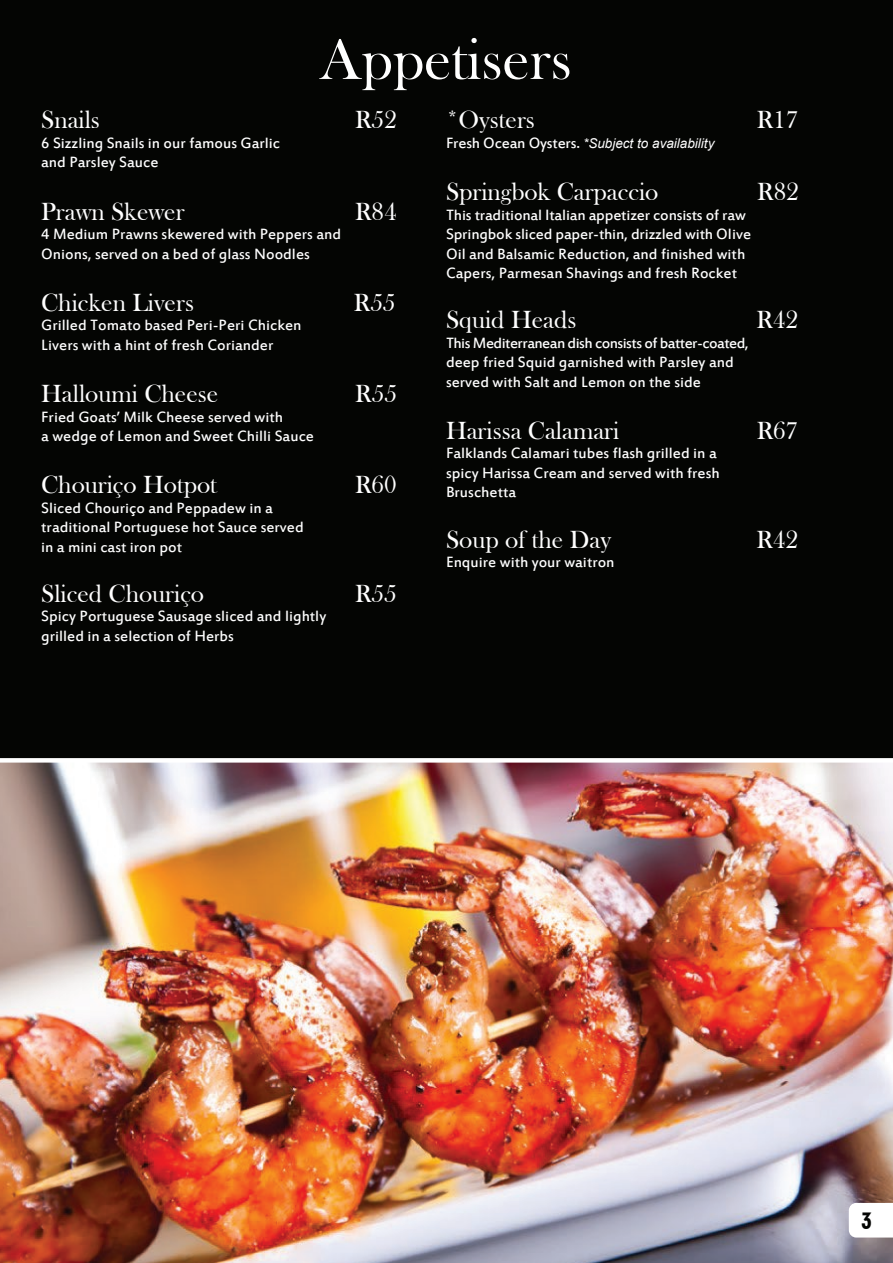
<style>
.page{position:relative;width:893px;height:1263px;background:#040503}
.page>*{position:absolute;margin:0;border:0;box-sizing:border-box;transform-origin:0 0}
.t1{font:60px "Bask Old Face";color:#fff}
.t2{font:25.5px "Bask Old Face";color:#fff}
.t3{font:22.5px "Geometric 706 BT Black Condensed B";color:#040503}
.t4{font:16.5px/19.5px "Estrangelo Edessa";color:#fff}
.t5{font:italic 13.5px "Arial";color:#fff}
.s1{font-family:"Estrangelo Edessa";font-style:normal;font-size:16.5px}
</style>
<div class="page">
<img style="left:0;top:758px;width:893px;height:505px">
<svg style="left:849px;top:1203px;width:44px;height:34px"></svg>
<h1 class="t1" style="left:320px;top:26px;width:253px">Appetisers</h1>
<h2 class="t2" style="left:41px;top:106px;width:60px">Snails</h2>
<h2 class="t2" style="left:355px;top:106px;width:43px">R52</h2>
<p class="t4" style="left:41px;top:134px;width:240px">6 Sizzling Snails in our famous Garlic and Parsley Sauce</p>
<h2 class="t2" style="left:41px;top:197px;width:145px">Prawn Skewer</h2>
<h2 class="t2" style="left:355px;top:197px;width:43px">R84</h2>
<p class="t4" style="left:41px;top:225px;width:301px">4 Medium Prawns skewered with Peppers and<br>Onions, served on a bed of glass Noodles</p>
<h2 class="t2" style="left:41px;top:288px;width:154px">Chicken Livers</h2>
<h2 class="t2" style="left:354px;top:288px;width:43px">R55</h2>
<p class="t4" style="left:41px;top:316px;width:262px">Grilled Tomato based Peri-Peri Chicken<br>Livers with a hint of fresh Coriander</p>
<h2 class="t2" style="left:41px;top:380px;width:179px">Halloumi Cheese</h2>
<h2 class="t2" style="left:355px;top:380px;width:43px">R55</h2>
<p class="t4" style="left:41px;top:408px;width:274px">Fried Goats’ Milk Cheese served with<br>a wedge of Lemon and Sweet Chilli Sauce</p>
<h2 class="t2" style="left:41px;top:471px;width:177px">Chouriço Hotpot</h2>
<h2 class="t2" style="left:355px;top:471px;width:43px">R60</h2>
<p class="t4" style="left:41px;top:499px;width:264px">Sliced Chouriço and Peppadew in a traditional Portuguese hot Sauce served in a mini cast iron pot</p>
<h2 class="t2" style="left:41px;top:579px;width:164px">Sliced Chouriço</h2>
<h2 class="t2" style="left:355px;top:579px;width:43px">R55</h2>
<p class="t4" style="left:41px;top:607px;width:287px">Spicy Portuguese Sausage sliced and lightly grilled in a selection of Herbs</p>
<h2 class="t2" style="left:446px;top:106px;width:90px">*Oysters</h2>
<h2 class="t2" style="left:757px;top:106px;width:43px">R17</h2>
<p class="t5" style="left:446px;top:134px;width:270px"><span class="s1">Fresh Ocean Oysters.</span> *Subject to availability</p>
<h2 class="t2" style="left:446px;top:178px;width:214px">Springbok Carpaccio</h2>
<h2 class="t2" style="left:757px;top:178px;width:43px">R82</h2>
<p class="t4" style="left:446px;top:206px;width:307px">This traditional Italian appetizer consists of raw Springbok sliced paper-thin, drizzled with Olive Oil and Balsamic Reduction, and finished with Capers, Parmesan Shavings and fresh Rocket</p>
<h2 class="t2" style="left:446px;top:306px;width:132px">Squid Heads</h2>
<h2 class="t2" style="left:756px;top:306px;width:43px">R42</h2>
<p class="t4" style="left:446px;top:334px;width:304px">This Mediterranean dish consists of batter-coated, deep fried Squid garnished with Parsley and served with Salt and Lemon on the side</p>
<h2 class="t2" style="left:446px;top:416px;width:175px">Harissa Calamari</h2>
<h2 class="t2" style="left:757px;top:416px;width:43px">R67</h2>
<p class="t4" style="left:446px;top:445px;width:275px">Falklands Calamari tubes flash grilled in a spicy Harissa Cream and served with fresh<br>Bruschetta</p>
<h2 class="t2" style="left:446px;top:525px;width:166px">Soup of the Day</h2>
<h2 class="t2" style="left:756px;top:525px;width:43px">R42</h2>
<p class="t4" style="left:446px;top:553px;width:170px">Enquire with your waitron</p>
<h3 class="t3" style="left:861px;top:1206px;width:13px">3</h3>
</div>
